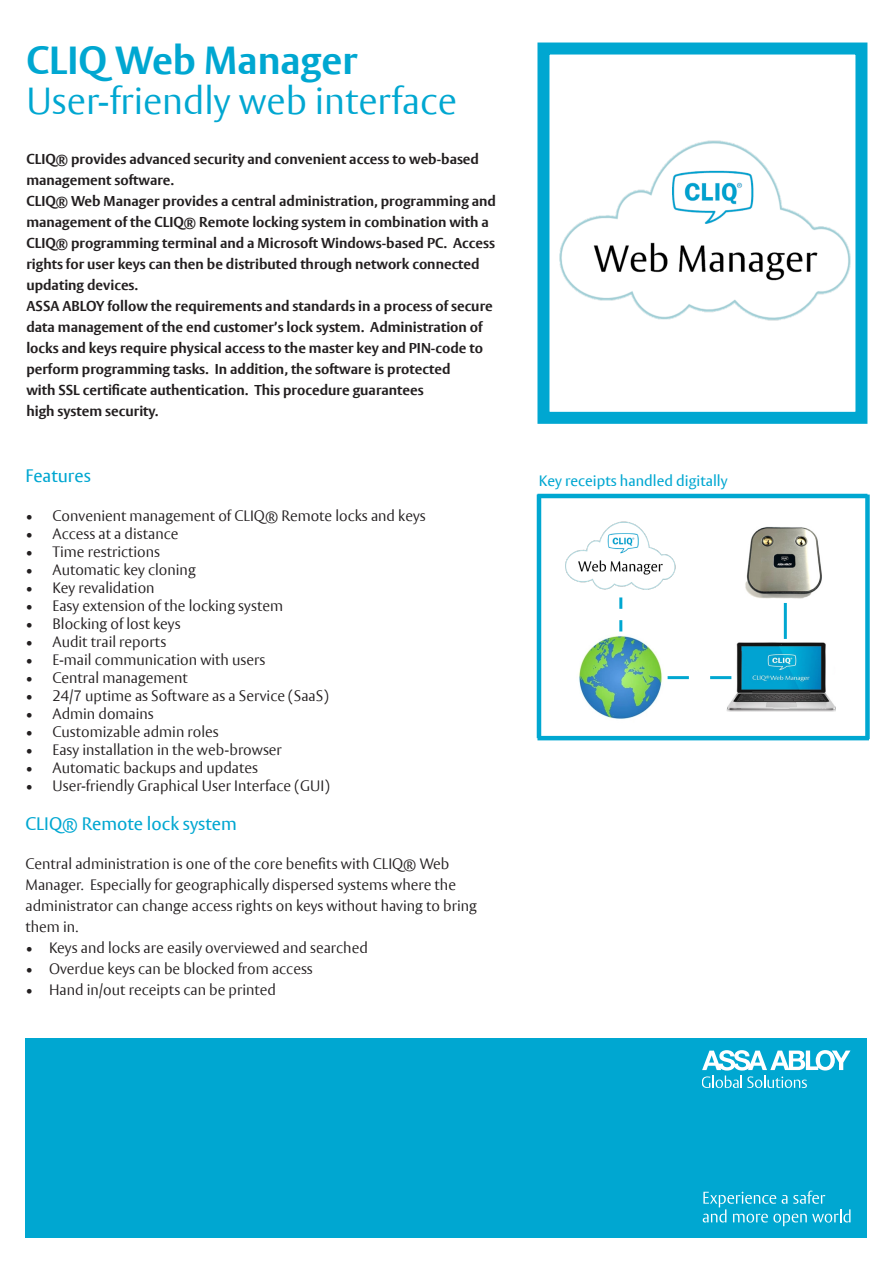
<style>
.page{position:relative;width:893px;height:1263px;background:#fff}
.page>*{position:absolute;margin:0;border:0;box-sizing:border-box;transform-origin:0 0}
.t1{font:700 39px "ASSA Vesta";color:#00a7d1}
.t2{font:300 37.5px "ASSA Vesta";color:#00a7d1}
.t3{font:18px "ASSA Vesta";color:#00a7d1}
.t4{font:300 15px/21px "ASSA Vesta";color:#231f20}
.t5{font:15px "ASSA Vesta";color:#00a7d1}
.t6{font:700 14.25px/21px "ASSA Vesta";color:#231f20}
</style>
<div class="page">
<div style="left:26px;top:1038px;width:841px;height:199px;background:#00a7d1"></div>
<svg style="left:703px;top:1050px;width:147px;height:38px"></svg>
<svg style="left:703px;top:1190px;width:147px;height:36px"></svg>
<img style="left:559px;top:140px;width:292px;height:181px">
<div style="left:537px;top:43px;width:330px;height:381px;border:12px solid #00a7d1"></div>
<img style="left:565px;top:521px;width:111px;height:69px">
<img style="left:703px;top:498px;width:161px;height:119px">
<img style="left:579px;top:636px;width:83px;height:83px">
<img style="left:726px;top:642px;width:110px;height:70px">
<svg style="left:619px;top:597px;width:3px;height:34px"></svg>
<svg style="left:668px;top:676px;width:63px;height:3px"></svg>
<hr style="left:784px;top:603px;width:3px;height:36px;background:#00a7d1">
<hr style="left:537px;top:494px;width:4px;height:244px;background:#00a7d1">
<hr style="left:537px;top:736px;width:332px;height:4px;background:#00a7d1">
<div style="left:865px;top:494px;width:5px;height:245px;background:#00a7d1"></div>
<hr style="left:537px;top:494px;width:330px;height:4px;background:#00a7d1">
<p class="t1" style="left:26px;top:36px;width:333px">CLIQ Web Manager</p>
<p class="t2" style="left:26px;top:79px;width:432px">User-friendly web interface</p>
<p class="t6" style="left:26px;top:149px;width:454px">CLIQ® provides advanced security and convenient access to web-based management software.</p>
<p class="t6" style="left:26px;top:191px;width:471px">CLIQ® Web Manager provides a central administration, programming and management of the CLIQ® Remote locking system in combination with a CLIQ® programming terminal and a Microsoft Windows-based PC. Access rights for user keys can then be distributed through network connected updating devices.</p>
<p class="t6" style="left:26px;top:296px;width:468px">ASSA ABLOY follow the requirements and standards in a process of secure data management of the end customer’s lock system. Administration of locks and keys require physical access to the master key and PIN-code to perform programming tasks. In addition, the software is protected</p>
<p class="t6" style="left:26px;top:380px;width:399px">with SSL certificate authentication. This procedure guarantees</p>
<p class="t6" style="left:26px;top:401px;width:134px">high system security.</p>
<p class="t3" style="left:26px;top:464px;width:67px">Features</p>
<p class="t4" style="left:26px;top:506px;width:402px">• Convenient management of CLIQ® Remote locks and keys</p>
<p class="t4" style="left:26px;top:524px;width:155px">• Access at a distance</p>
<p class="t4" style="left:26px;top:542px;width:136px">• Time restrictions</p>
<p class="t4" style="left:26px;top:560px;width:172px">• Automatic key cloning</p>
<p class="t4" style="left:26px;top:578px;width:131px">• Key revalidation</p>
<p class="t4" style="left:26px;top:596px;width:259px">• Easy extension of the locking system</p>
<p class="t4" style="left:26px;top:614px;width:157px">• Blocking of lost keys</p>
<p class="t4" style="left:26px;top:632px;width:143px">• Audit trail reports</p>
<p class="t4" style="left:26px;top:650px;width:241px">• E-mail communication with users</p>
<p class="t4" style="left:26px;top:668px;width:164px">• Central management</p>
<p class="t4" style="left:26px;top:686px;width:305px">• 24/7 uptime as Software as a Service (SaaS)</p>
<p class="t4" style="left:26px;top:704px;width:130px">• Admin domains</p>
<p class="t4" style="left:26px;top:722px;width:195px">• Customizable admin roles</p>
<p class="t4" style="left:26px;top:740px;width:258px">• Easy installation in the web-browser</p>
<p class="t4" style="left:26px;top:758px;width:234px">• Automatic backups and updates</p>
<p class="t4" style="left:26px;top:776px;width:306px">• User-friendly Graphical User Interface (GUI)</p>
<p class="t3" style="left:26px;top:812px;width:213px">CLIQ® Remote lock system</p>
<p class="t4" style="left:26px;top:854px;width:453px">Central administration is one of the core benefits with CLIQ® Web Manager. Especially for geographically dispersed systems where the administrator can change access rights on keys without having to bring them in.</p>
<p class="t4" style="left:26px;top:938px;width:344px">• Keys and locks are easily overviewed and searched</p>
<p class="t4" style="left:26px;top:959px;width:289px">• Overdue keys can be blocked from access</p>
<p class="t4" style="left:26px;top:980px;width:252px">• Hand in/out receipts can be printed</p>
<p class="t5" style="left:539px;top:471px;width:190px">Key receipts handled digitally</p>
</div>
